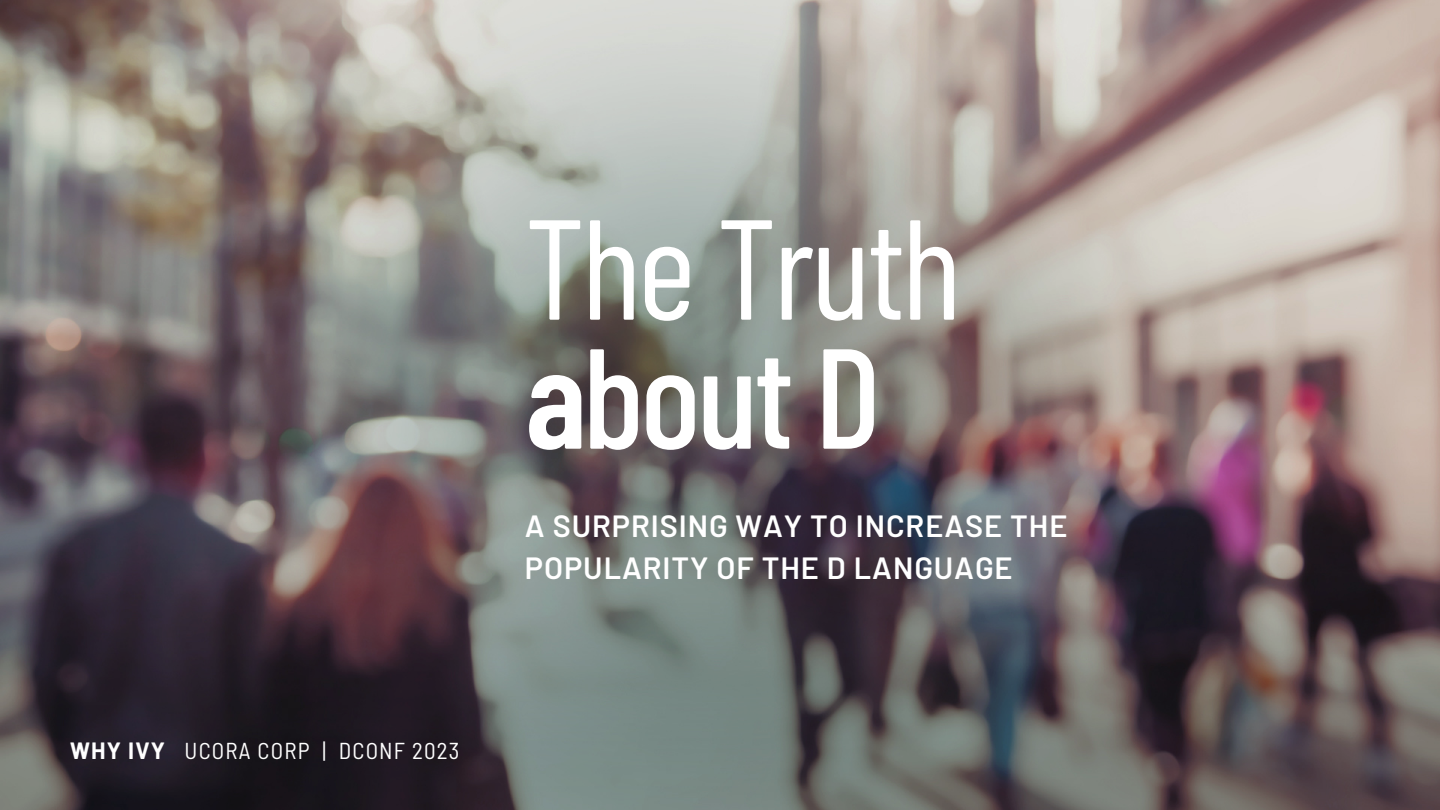
<style>
.page{position:relative;width:1440px;height:810px;background:#fff}
.page>*{position:absolute;margin:0;border:0;box-sizing:border-box;transform-origin:0 0}
.t1{font:142px/129px "Barlow Condensed";letter-spacing:-.025em;color:#fff}
.t2{font:600 30.7px/42.8px "Barlow";letter-spacing:.03em;color:#fff}
.t3{font:semi-condensed 23px "Barlow";letter-spacing:.05em;color:#fff}
.t4{font:700 23px "Barlow";letter-spacing:.05em;color:#fff}
.s1{font-weight:600}
.s2{font-weight:500}
</style>
<div class="page">
<img style="left:0;top:0;width:1440px;height:810px">
<p class="t4" style="left:70px;top:736px;width:96px">WHY IVY</p>
<p class="t3" style="left:185px;top:736px;width:276px">UCORA CORP | DCONF 2023</p>
<p class="t1" style="left:525px;top:198px;width:438px">The Truth <span class="s1">a</span><span class="s2">bout D</span></p>
<p class="t2" style="left:525px;top:503px;width:544px">A SURPRISING WAY TO INCREASE THE<br>POPULARITY OF THE D LANGUAGE</p>
</div>
